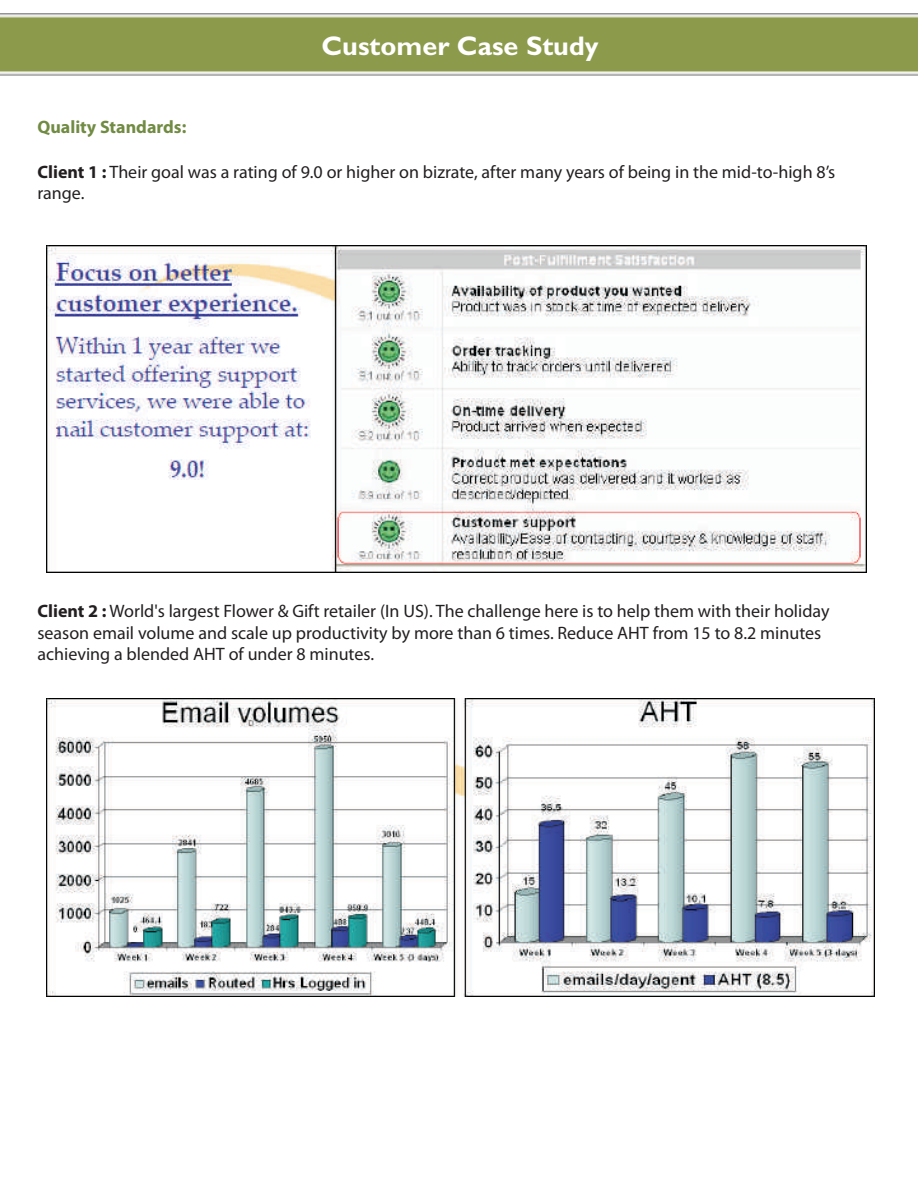
<style>
.page{position:relative;width:918px;height:1188px;background:#fff}
.page>*{position:absolute;margin:0;border:0;box-sizing:border-box;transform-origin:0 0}
.t1{font:700 27px "Gill Sans";color:#fff}
.t2{font:18px/21.6px "Myriad Pro";color:#231f20}
.t3{font:700 18px "Myriad Pro";color:#718b43}
.s1{font-weight:700}
</style>
<div class="page">
<img style="left:1px;top:14px;width:917px;height:62px">
<img style="left:46px;top:245px;width:820px;height:327px">
<img style="left:47px;top:698px;width:827px;height:298px">
<h1 class="t1" style="left:321px;top:36px;width:279px">Customer Case Study</h1>
<p class="t3" style="left:37px;top:120px;width:151px">Quality Standards:</p>
<p class="t2" style="left:37px;top:162px;width:799px"><span class="s1">Client 1 :</span> Their goal was a rating of 9.0 or higher on bizrate, after many years of being in the mid-to-high 8’s range.</p>
<p class="t2" style="left:37px;top:602px;width:794px"><span class="s1">Client 2 :</span> World's largest Flower &amp; Gift retailer (In US). The challenge here is to help them with their holiday season email volume and scale up productivity by more than 6 times. Reduce AHT from 15 to 8.2 minutes achieving a blended AHT of under 8 minutes.</p>
</div>
